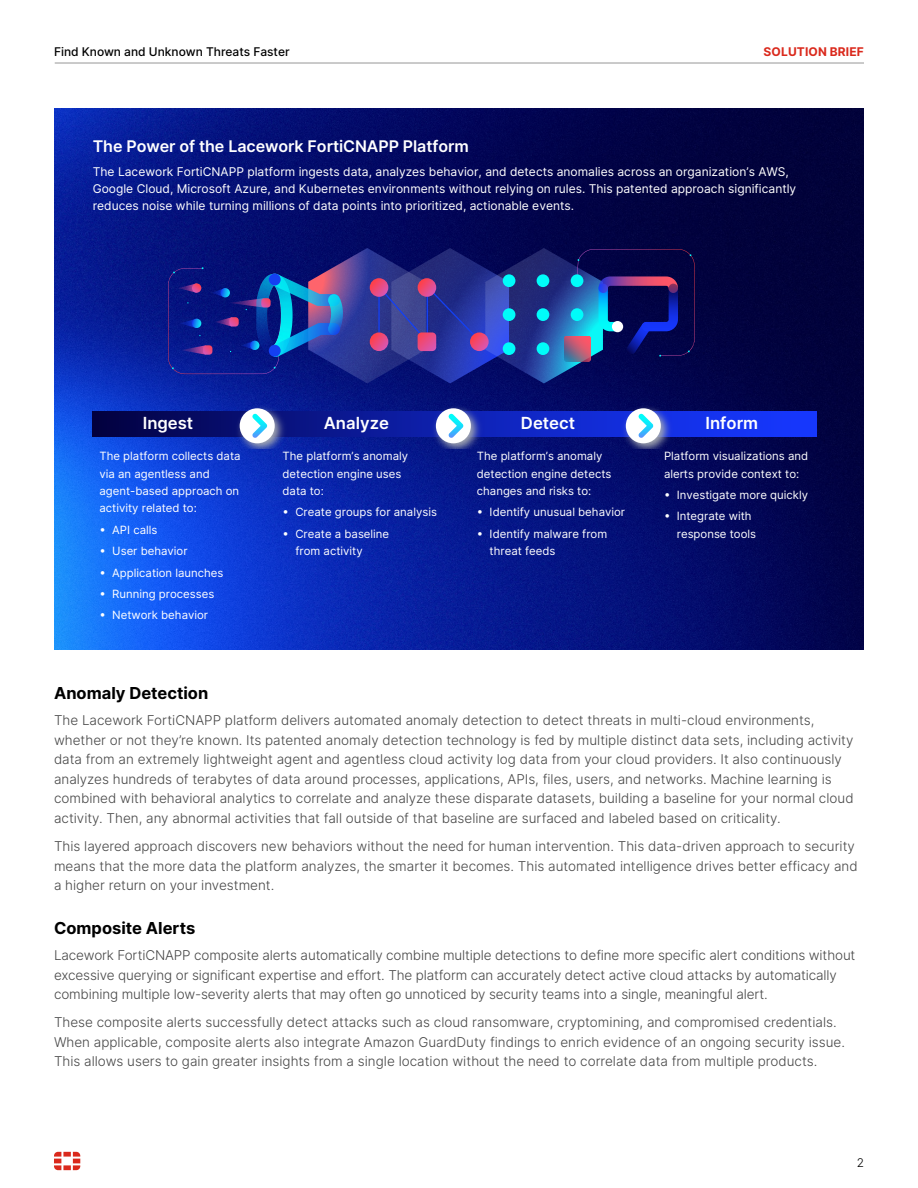
<style>
.page{position:relative;width:918px;height:1188px;background:#fff}
.page>*{position:absolute;margin:0;border:0;box-sizing:border-box;transform-origin:0 0}
.t1{font:600 16.65px "Inter";color:#fff}
.t2{font:700 16.5px "Inter";color:#000}
.t3{font:600 16.05px "Inter";letter-spacing:-.005em;color:#fff}
.t4{font:300 13.5px/19.5px "Inter";color:#464646}
.t5{font:12px/17.4px "Inter";color:#fff}
.t6{font:500 12px "Inter";color:#000}
.t7{font:700 12px "Inter";letter-spacing:.01em;color:#da291c}
.t8{font:300 12px "Inter";color:#000}
.t9{font:11.4px/17.4px "Inter";color:#fff}
</style>
<div class="page">
<img style="left:54px;top:108px;width:810px;height:542px">
<svg style="left:93px;top:411px;width:723px;height:26px;background:#0d1faa"></svg>
<img style="left:232px;top:401px;width:57px;height:48px">
<div style="left:240px;top:408px;width:35px;height:35px;background:#fff;border-radius:50%"></div>
<svg style="left:252px;top:414px;width:15px;height:24px"></svg>
<img style="left:429px;top:401px;width:56px;height:48px">
<div style="left:436px;top:408px;width:35px;height:35px;background:#fff;border-radius:50%"></div>
<svg style="left:448px;top:414px;width:16px;height:24px"></svg>
<img style="left:619px;top:401px;width:56px;height:48px">
<div style="left:626px;top:408px;width:35px;height:35px;background:#fff;border-radius:50%"></div>
<svg style="left:638px;top:414px;width:16px;height:24px"></svg>
<svg style="left:308px;top:248px;width:387px;height:135px;background:#262d7f"></svg>
<div style="left:537px;top:274px;width:12px;height:13px;background:#00fcfa;border-radius:50%"></div>
<div style="left:503px;top:274px;width:12px;height:13px;background:#00fcfa;border-radius:50%"></div>
<div style="left:571px;top:274px;width:12px;height:13px;background:#00fcfa;border-radius:50%"></div>
<div style="left:537px;top:308px;width:12px;height:13px;background:#00fcfa;border-radius:50%"></div>
<div style="left:503px;top:308px;width:12px;height:13px;background:#00fcfa;border-radius:50%"></div>
<div style="left:571px;top:308px;width:12px;height:13px;background:#00fcfa;border-radius:50%"></div>
<div style="left:537px;top:342px;width:12px;height:13px;background:#00fcfa;border-radius:50%"></div>
<div style="left:503px;top:342px;width:12px;height:13px;background:#00fcfa;border-radius:50%"></div>
<img style="left:279px;top:306px;width:14px;height:17px">
<img style="left:279px;top:274px;width:61px;height:32px">
<img style="left:279px;top:323px;width:61px;height:34px">
<img style="left:327px;top:294px;width:16px;height:42px">
<svg style="left:269px;top:274px;width:12px;height:12px"></svg>
<svg style="left:269px;top:345px;width:12px;height:12px"></svg>
<svg style="left:168px;top:267px;width:111px;height:107px;background:#101e88"></svg>
<hr style="left:55px;top:63px;width:809px;height:1px;background:#969696">
<svg style="left:54px;top:1152px;width:26px;height:18px"></svg>
<p class="t6" style="left:54px;top:43px;width:237px">Find Known and Unknown Threats Faster</p>
<p class="t7" style="left:764px;top:43px;width:102px">SOLUTION BRIEF</p>
<p class="t3" style="left:93px;top:134px;width:378px">The Power of the Lacework FortiCNAPP Platform</p>
<p class="t5" style="left:93px;top:162px;width:705px">The Lacework FortiCNAPP platform ingests data, analyzes behavior, and detects anomalies across an organization’s AWS,<br>Google Cloud, Microsoft Azure, and Kubernetes environments without relying on rules. This patented approach significantly reduces noise while turning millions of data points into prioritized, actionable events.</p>
<p class="t1" style="left:143px;top:411px;width:52px">Ingest</p>
<p class="t1" style="left:324px;top:411px;width:67px">Analyze</p>
<p class="t1" style="left:521px;top:411px;width:56px">Detect</p>
<p class="t1" style="left:705px;top:411px;width:54px">Inform</p>
<p class="t9" style="left:99px;top:447px;width:143px">The platform collects data via an agentless and agent-based approach on activity related to:</p>
<p class="t9" style="left:99px;top:521px;width:60px">• API calls</p>
<p class="t9" style="left:99px;top:542px;width:90px">• User behavior</p>
<p class="t9" style="left:99px;top:564px;width:126px">• Application launches</p>
<p class="t9" style="left:99px;top:585px;width:116px">• Running processes</p>
<p class="t9" style="left:99px;top:606px;width:110px">• Network behavior</p>
<p class="t9" style="left:283px;top:447px;width:127px">The platform’s anomaly detection engine uses data to:</p>
<p class="t9" style="left:283px;top:503px;width:156px">• Create groups for analysis</p>
<p class="t9" style="left:295px;top:525px;width:95px;text-indent:-13px">• Create a baseline from activity</p>
<p class="t9" style="left:477px;top:447px;width:136px">The platform’s anomaly detection engine detects changes and risks to:</p>
<p class="t9" style="left:477px;top:503px;width:150px">• Identify unusual behavior</p>
<p class="t9" style="left:490px;top:525px;width:119px;text-indent:-13px">• Identify malware from threat feeds</p>
<p class="t9" style="left:664px;top:447px;width:146px">Platform visualizations and alerts provide context to:</p>
<p class="t9" style="left:664px;top:486px;width:146px">• Investigate more quickly</p>
<p class="t9" style="left:677px;top:507px;width:81px;text-indent:-13px">• Integrate with response tools</p>
<p class="t2" style="left:54px;top:681px;width:156px">Anomaly Detection</p>
<p class="t4" style="left:54px;top:711px;width:801px">The Lacework FortiCNAPP platform delivers automated anomaly detection to detect threats in multi-cloud environments, whether or not they’re known. Its patented anomaly detection technology is fed by multiple distinct data sets, including activity data from an extremely lightweight agent and agentless cloud activity log data from your cloud providers. It also continuously analyzes hundreds of terabytes of data around processes, applications, APIs, files, users, and networks. Machine learning is combined with behavioral analytics to correlate and analyze these disparate datasets, building a baseline for your normal cloud activity. Then, any abnormal activities that fall outside of that baseline are surfaced and labeled based on criticality.</p>
<p class="t4" style="left:54px;top:837px;width:805px">This layered approach discovers new behaviors without the need for human intervention. This data-driven approach to security means that the more data the platform analyzes, the smarter it becomes. This automated intelligence drives better efficacy and a higher return on your investment.</p>
<p class="t2" style="left:54px;top:916px;width:143px">Composite Alerts</p>
<p class="t4" style="left:54px;top:945px;width:803px">Lacework FortiCNAPP composite alerts automatically combine multiple detections to define more specific alert conditions without excessive querying or significant expertise and effort. The platform can accurately detect active cloud attacks by automatically combining multiple low-severity alerts that may often go unnoticed by security teams into a single, meaningful alert.</p>
<p class="t4" style="left:54px;top:1013px;width:793px">These composite alerts successfully detect attacks such as cloud ransomware, cryptomining, and compromised credentials.<br>When applicable, composite alerts also integrate Amazon GuardDuty findings to enrich evidence of an ongoing security issue.<br>This allows users to gain greater insights from a single location without the need to correlate data from multiple products.</p>
<p class="t8" style="left:857px;top:1154px;width:9px">2</p>
</div>
